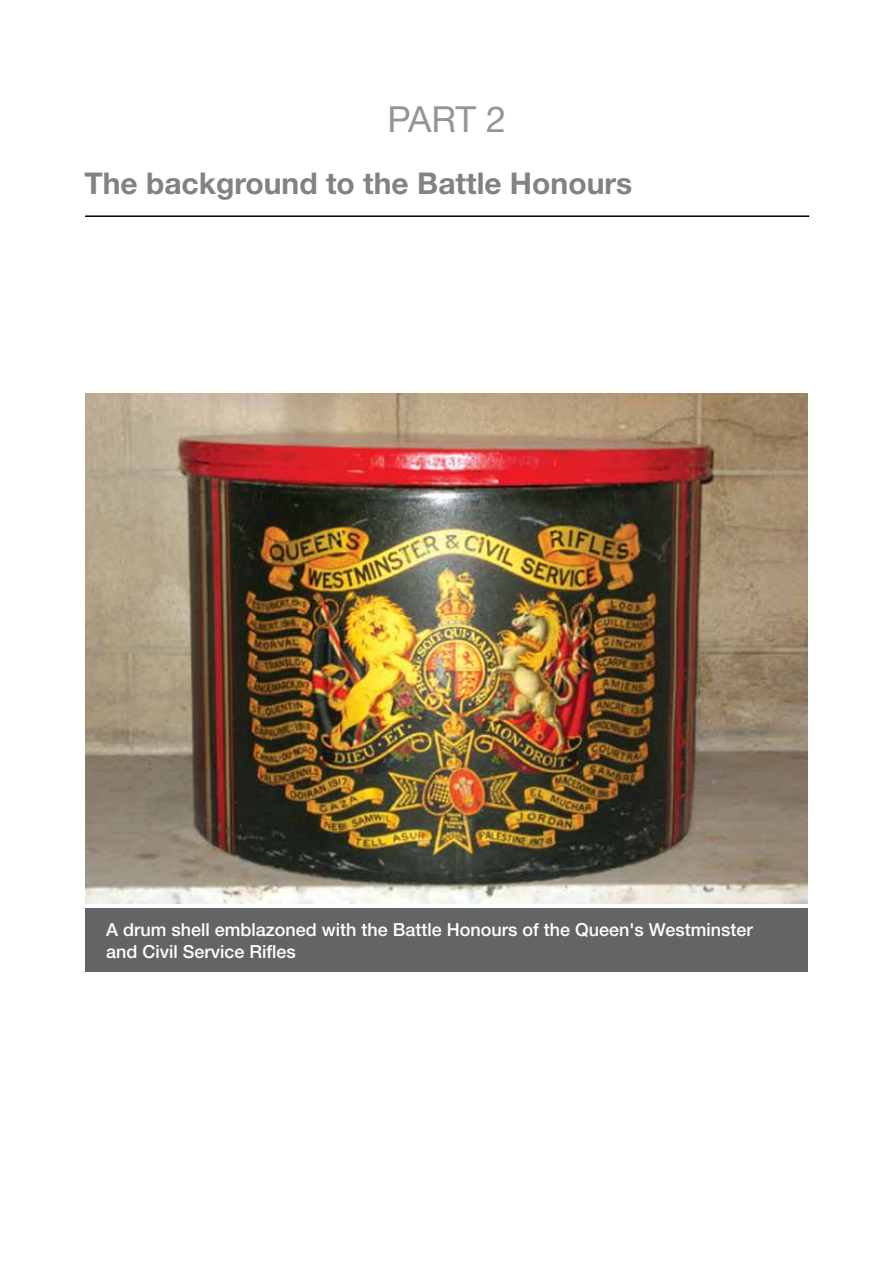
<style>
.page{position:relative;width:893px;height:1263px;background:#fff}
.page>*{position:absolute;margin:0;border:0;box-sizing:border-box;transform-origin:0 0}
.t1{font:36px "Helvetica Neue";color:#939598}
.t2{font:700 30px "Helvetica Neue";color:#808285}
.t3{font:500 18px/22.5px "Helvetica Neue";color:#fff}
</style>
<div class="page">
<img style="left:85px;top:393px;width:723px;height:511px">
<div style="left:85px;top:908px;width:723px;height:64px;background:#636466"></div>
<hr style="left:85px;top:215px;width:724px;height:2px;background:#000">
<h1 class="t1" style="left:387px;top:97px;width:120px">Part 2</h1>
<h2 class="t2" style="left:84px;top:164px;width:549px">The background to the Battle Honours</h2>
<p class="t3" style="left:106px;top:918px;width:648px">A drum shell emblazoned with the Battle Honours of the Queen's Westminster and Civil Service Rifles</p>
</div>
